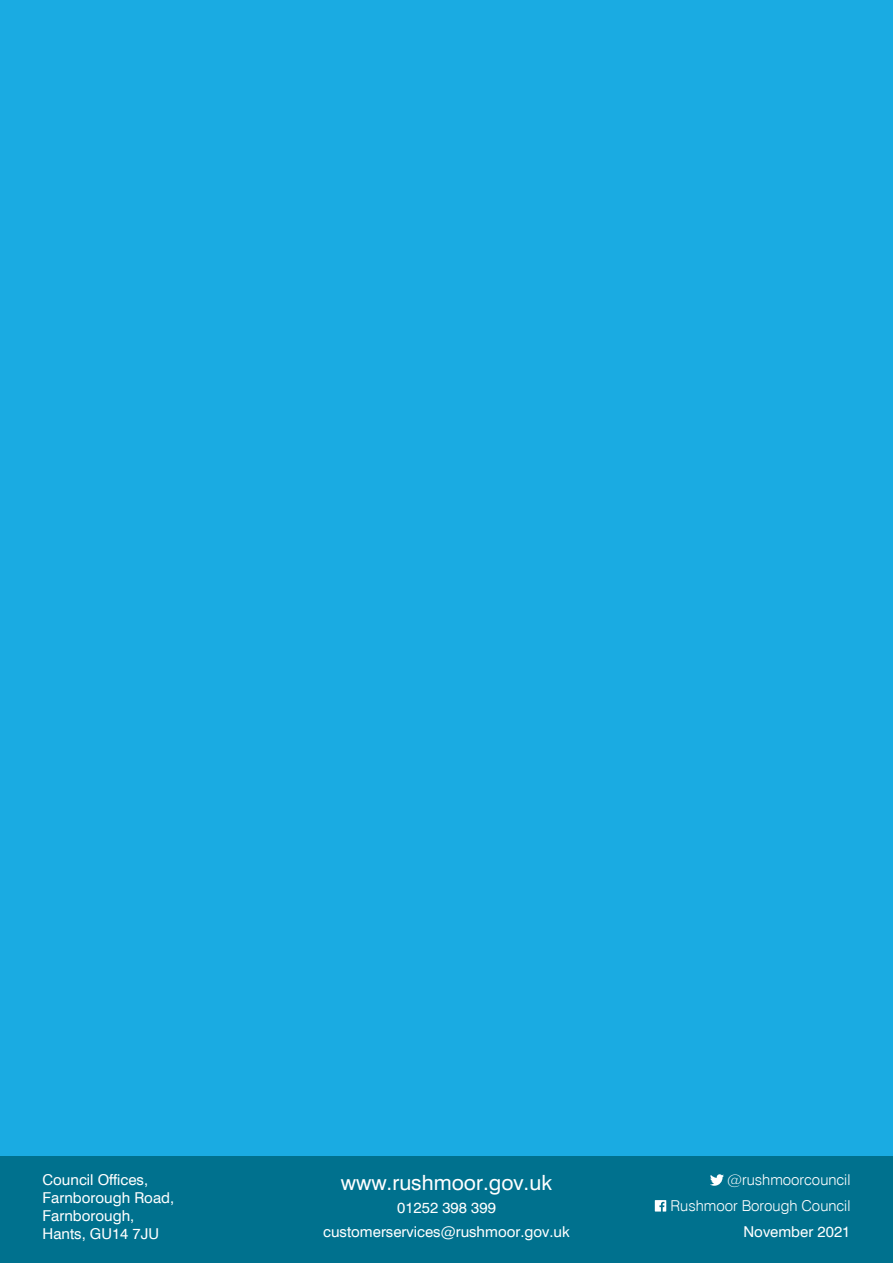
<style>
.page{position:relative;width:893px;height:1263px;background:#1aabe2}
.page>*{position:absolute;margin:0;border:0;box-sizing:border-box;transform-origin:0 0}
.t1{font:21px "Swiss 721 BT";color:#fff}
.t2{font:15px/18px "Swiss 721 BT";color:#fff}
.t3{font:300 15px/25.8px "Swiss 721 BT";color:#fff;text-align:right}
</style>
<div class="page">
<div style="left:0;top:1156px;width:893px;height:107px;background:#00718e"></div>
<svg style="left:710px;top:1174px;width:14px;height:12px"></svg>
<svg style="left:655px;top:1200px;width:11px;height:11px"></svg>
<p class="t2" style="left:43px;top:1170px;width:133px">Council Offices,<br>Farnborough Road,<br>Farnborough,<br>Hants, GU14 7JU</p>
<h1 class="t1" style="left:341px;top:1169px;width:213px">www.rushmoor.gov.uk</h1>
<p class="t2" style="left:397px;top:1198px;width:100px">01252 398 399</p>
<p class="t2" style="left:323px;top:1222px;width:248px">customerservices@rushmoor.gov.uk</p>
<p class="t3" style="left:670px;top:1167px;width:181px">@rushmoorcouncil<br>Rushmoor Borough Council</p>
<p class="t2" style="left:743px;top:1222px;width:108px">November 2021</p>
</div>
